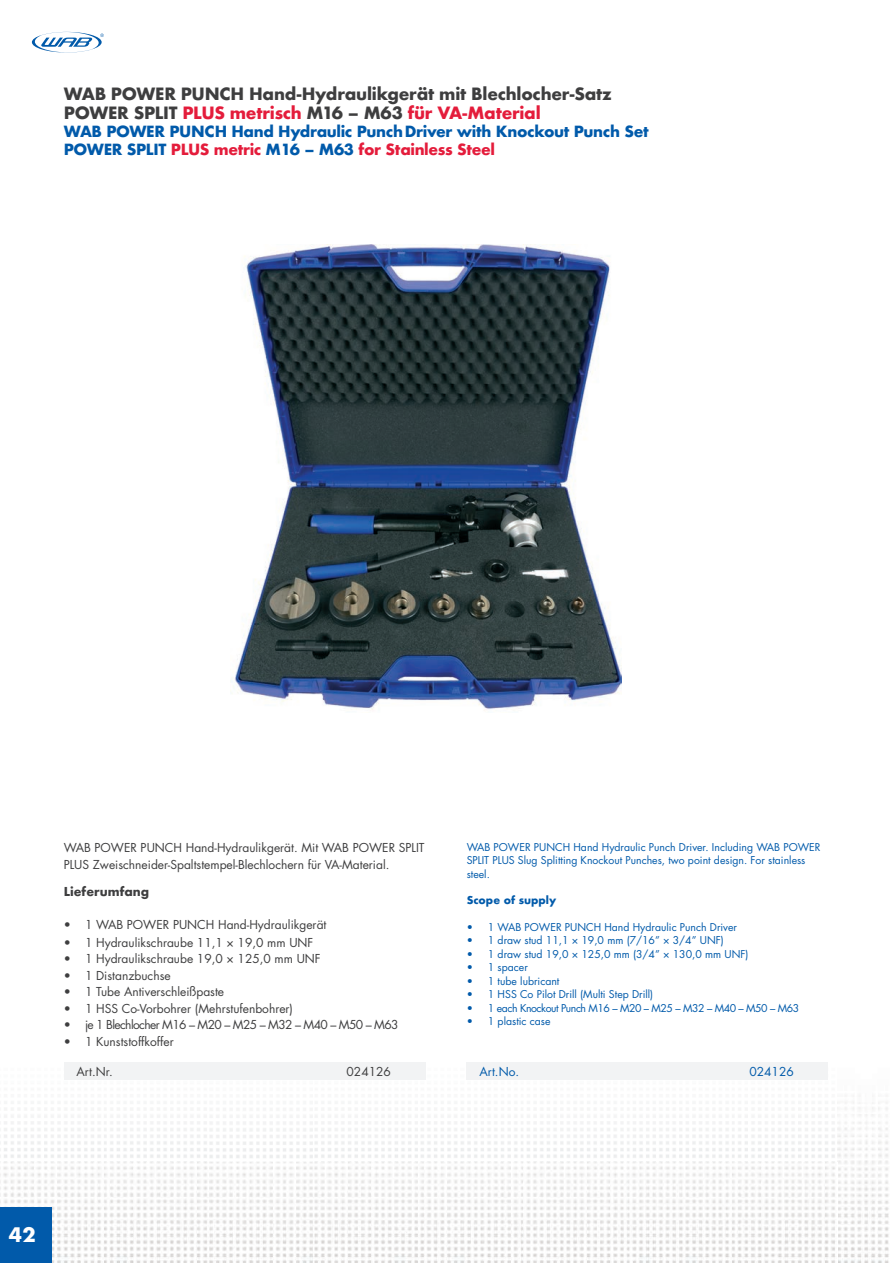
<style>
.page{position:relative;width:893px;height:1263px;background:#fff}
.page>*{position:absolute;margin:0;border:0;box-sizing:border-box;transform-origin:0 0}
.t1{font:700 19.5px "Futura";color:#fff}
.t2{font:700 16.5px/19.5px "Futura";letter-spacing:-.015em;color:#3e3e3f}
.t3{font:700 15px/18px "Futura";letter-spacing:-.025em;color:#015aaa}
.t4{font:12px/16.5px "Futura";color:#3e3e3f}
.t5{font:12px "Futura";letter-spacing:-.05em;color:#3e3e3f}
.t6{font:12px "Futura";color:#015aaa}
.t7{font:700 12px "Futura";color:#3e3e3f}
.t8{font:10.5px/13.5px "Futura";color:#015aaa}
.t9{font:10.5px "Futura";letter-spacing:-.04em;color:#015aaa}
.t10{font:700 10.5px "Futura";color:#015aaa}
.s1{color:#e41c3b}
.s2{font-family:"Futura LTW04"}
</style>
<div class="page">
<img style="left:0;top:1063px;width:889px;height:200px">
<div style="left:0;top:1208px;width:51px;height:55px;background:#015aaa"></div>
<svg style="left:32px;top:32px;width:72px;height:21px"></svg>
<img style="left:230px;top:244px;width:391px;height:467px">
<div style="left:64px;top:1062px;width:361px;height:18px;background:#f2f3f4"></div>
<div style="left:467px;top:1062px;width:361px;height:18px;background:#f2f3f4"></div>
<h2 class="t2" style="left:64px;top:84px;width:550px">WAB POWER PUNCH Hand-Hydraulikgerät mit Blechlocher-Satz<br>POWER SPLIT <span class="s1">PLUS metrisch</span> M16 – M63 <span class="s1">für VA-Material</span></h2>
<p class="t3" style="left:64px;top:123px;width:587px">WAB POWER PUNCH Hand Hydraulic Punch Driver with Knockout Punch Set<br>POWER SPLIT <span class="s1">PLUS metric</span> M16 – M63 <span class="s1">for Stainless Steel</span></p>
<p class="t4" style="left:64px;top:839px;width:362px">WAB POWER PUNCH Hand-Hydraulikgerät. Mit WAB POWER SPLIT<br>PLUS Zweischneider-Spaltstempel-Blechlochern für VA-Material.</p>
<p class="t7" style="left:64px;top:882px;width:87px">Lieferumfang</p>
<p class="t4" style="left:64px;top:916px;width:264px">• 1 WAB POWER PUNCH Hand-Hydraulikgerät</p>
<p class="t4" style="left:64px;top:934px;width:251px">• 1 Hydraulikschraube <span class="s2">11,1</span> × 19,0 mm UNF</p>
<p class="t4" style="left:64px;top:950px;width:258px">• 1 Hydraulikschraube 19,0 × 125,0 mm UNF</p>
<p class="t4" style="left:64px;top:967px;width:108px">• 1 Distanzbuchse</p>
<p class="t4" style="left:64px;top:983px;width:162px">• 1 Tube Antiverschleißpaste</p>
<p class="t4" style="left:64px;top:1000px;width:231px">• 1 HSS Co-Vorbohrer (Mehrstufenbohrer)</p>
<p class="t5" style="left:64px;top:1017px;width:336px">• je 1 Blechlocher M16 – M20 – M25 – M32 – M40 – M50 – M63</p>
<p class="t4" style="left:64px;top:1033px;width:112px">• 1 Kunststoffkoffer</p>
<p class="t4" style="left:77px;top:1063px;width:38px">Art.Nr.</p>
<p class="t4" style="left:347px;top:1063px;width:46px">024126</p>
<p class="t8" style="left:467px;top:840px;width:355px">WAB POWER PUNCH Hand Hydraulic Punch Driver. Including WAB POWER<br>SPLIT PLUS Slug Splitting Knockout Punches, two point design. For stainless steel.</p>
<p class="t10" style="left:467px;top:892px;width:91px">Scope of supply</p>
<p class="t8" style="left:467px;top:920px;width:272px">• 1 WAB POWER PUNCH Hand Hydraulic Punch Driver</p>
<p class="t8" style="left:467px;top:934px;width:259px">• 1 draw stud 11,1 × 19,0 mm (7/16” × 3/4” UNF)</p>
<p class="t8" style="left:467px;top:947px;width:283px">• 1 draw stud 19,0 × 125,0 mm (3/4” × 130,0 mm UNF)</p>
<p class="t8" style="left:467px;top:961px;width:63px">• 1 spacer</p>
<p class="t8" style="left:467px;top:974px;width:94px">• 1 tube lubricant</p>
<p class="t8" style="left:467px;top:988px;width:188px">• 1 HSS Co Pilot Drill (Multi Step Drill)</p>
<p class="t9" style="left:467px;top:1001px;width:334px">• 1 each Knockout Punch M16 – M20 – M25 – M32 – M40 – M50 – M63</p>
<p class="t8" style="left:467px;top:1015px;width:85px">• 1 plastic case</p>
<p class="t6" style="left:479px;top:1064px;width:41px">Art.No.</p>
<p class="t6" style="left:749px;top:1064px;width:46px">024126</p>
<h1 class="t1" style="left:9px;top:1221px;width:29px">42</h1>
</div>
